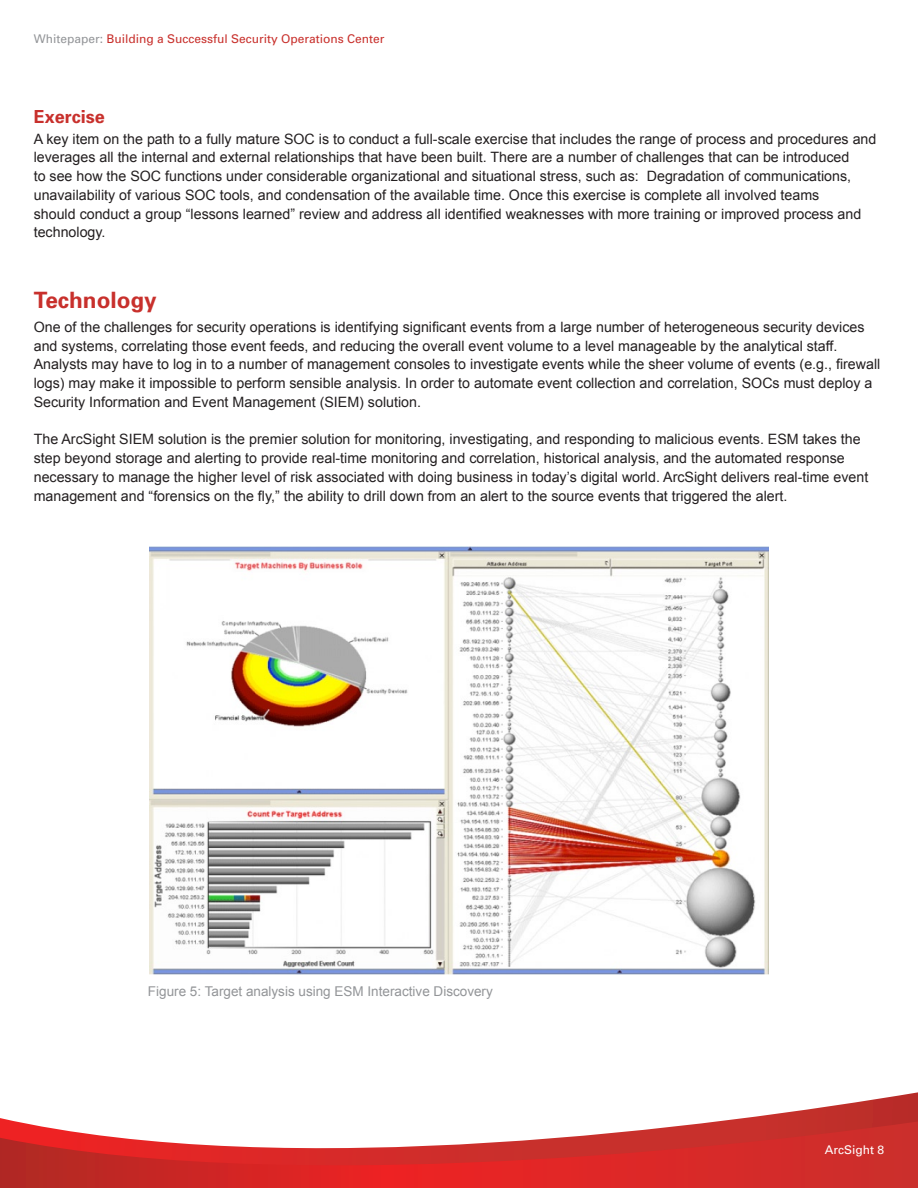
<style>
.page{position:relative;width:918px;height:1188px;background:#fff}
.page>*{position:absolute;margin:0;border:0;box-sizing:border-box;transform-origin:0 0}
.t1{font:700 22.5px "Univers";color:#c8302c}
.t2{font:700 18px "Univers";color:#c8302c}
.t3{font:14.25px/18.8px "Arial";color:#231f20}
.t4{font:13.5px "Arial";color:#939598}
.t5{font:12px "Univers";color:#c8302c}
.t6{font:12px "Univers";color:#fff}
.s1{color:#939598}
</style>
<div class="page">
<img style="left:149px;top:546px;width:620px;height:429px">
<svg style="left:0;top:1092px;width:918px;height:29px"></svg>
<svg style="left:0;top:1121px;width:918px;height:67px"></svg>
<p class="t5" style="left:34px;top:32px;width:352px"><span class="s1">Whitepaper:</span> Building a Successful Security Operations Center</p>
<p class="t2" style="left:34px;top:105px;width:73px">Exercise</p>
<p class="t3" style="left:34px;top:129px;width:844px">A key item on the path to a fully mature SOC is to conduct a full-scale exercise that includes the range of process and procedures and leverages all the internal and external relationships that have been built. There are a number of challenges that can be introduced<br>to see how the SOC functions under considerable organizational and situational stress, such as: Degradation of communications, unavailability of various SOC tools, and condensation of the available time. Once this exercise is complete all involved teams<br>should conduct a group “lessons learned” review and address all identified weaknesses with more training or improved process and technology.</p>
<h1 class="t1" style="left:34px;top:285px;width:124px">Technology</h1>
<p class="t3" style="left:34px;top:318px;width:848px">One of the challenges for security operations is identifying significant events from a large number of heterogeneous security devices and systems, correlating those event feeds, and reducing the overall event volume to a level manageable by the analytical staff.<br>Analysts may have to log in to a number of management consoles to investigate events while the sheer volume of events (e.g., firewall logs) may make it impossible to perform sensible analysis. In order to automate event collection and correlation, SOCs must deploy a Security Information and Event Management (SIEM) solution.</p>
<p class="t3" style="left:34px;top:430px;width:836px">The ArcSight SIEM solution is the premier solution for monitoring, investigating, and responding to malicious events. ESM takes the step beyond storage and alerting to provide real-time monitoring and correlation, historical analysis, and the automated response necessary to manage the higher level of risk associated with doing business in today’s digital world. ArcSight delivers real-time event management and “forensics on the fly,” the ability to drill down from an alert to the source events that triggered the alert.</p>
<p class="t4" style="left:148px;top:982px;width:346px">Figure 5: Target analysis using ESM Interactive Discovery</p>
<p class="t6" style="left:825px;top:1142px;width:61px">ArcSight 8</p>
</div>
